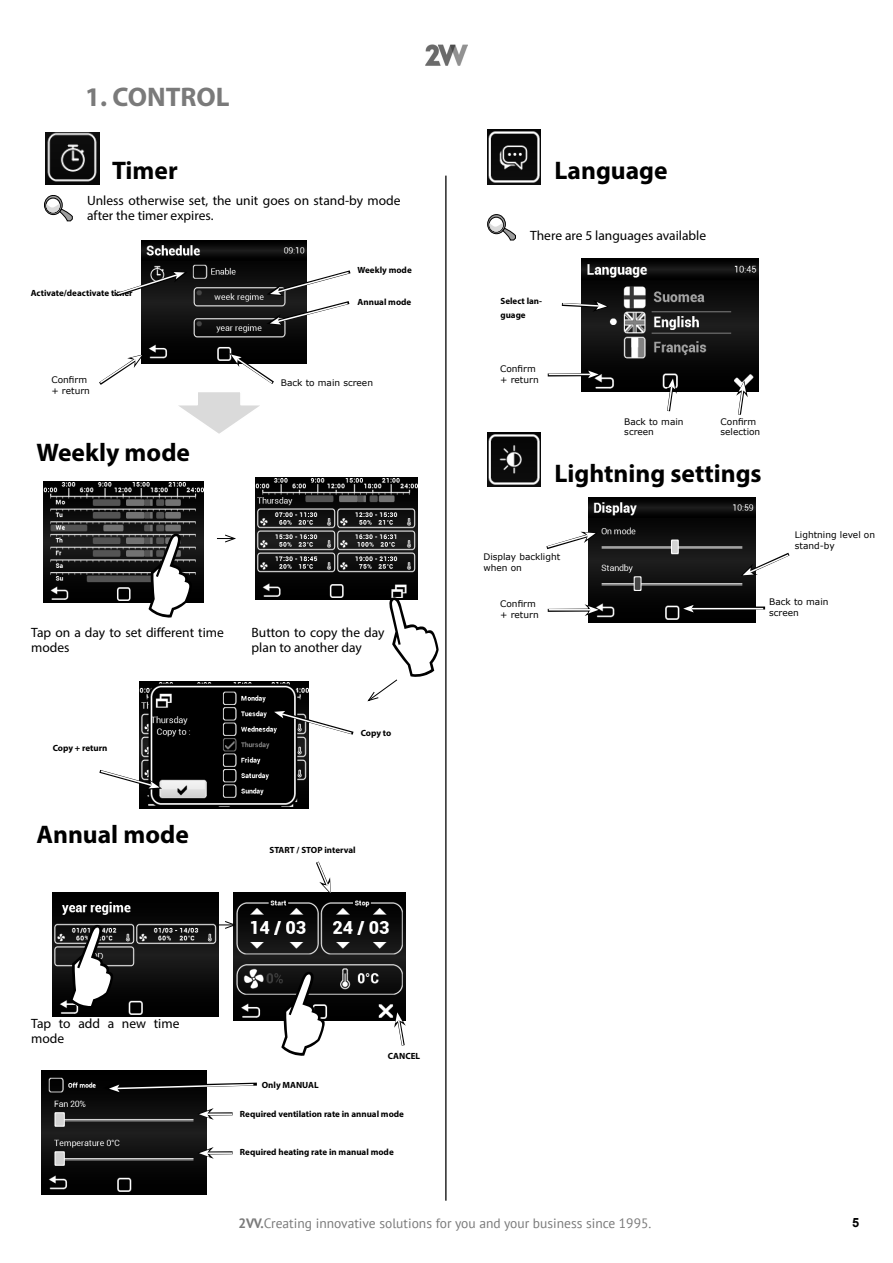
<style>
.page{position:relative;width:893px;height:1263px;background:#fff}
.page>*{position:absolute;margin:0;border:0;box-sizing:border-box;transform-origin:0 0}
.t1{font:700 27px "Myriad Pro";color:#7a7a7a}
.t2{font:700 25.5px "Myriad Pro";color:#000}
.t3{font:13.5px/15px "Myriad Pro";color:#000}
.t4{font:13.5px "PT Sans";color:#7a7a7a}
.t5{font:700 12.75px "Arial";color:#000}
.t6{font:700 9px/13.5px "Myriad Pro";color:#000}
.t7{font:9px/10.8px "Verdana";color:#000}
.s1{font-weight:700}
</style>
<div class="page">
<img style="left:425px;top:45px;width:43px;height:21px">
<img style="left:589px;top:497px;width:166px;height:126px">
<img style="left:581px;top:259px;width:178px;height:132px">
<img style="left:41px;top:1070px;width:166px;height:124px">
<img style="left:233px;top:892px;width:173px;height:128px">
<img style="left:53px;top:892px;width:165px;height:124px">
<img style="left:140px;top:682px;width:168px;height:126px">
<img style="left:43px;top:481px;width:161px;height:121px">
<img style="left:255px;top:477px;width:163px;height:122px">
<img style="left:142px;top:240px;width:164px;height:124px">
<img style="left:46px;top:132px;width:54px;height:52px">
<hr style="left:445px;top:176px;width:1px;height:1025px;background:#000">
<svg style="left:115px;top:271px;width:73px;height:28px"></svg>
<svg style="left:267px;top:268px;width:84px;height:58px"></svg>
<svg style="left:99px;top:354px;width:45px;height:31px"></svg>
<hr style="left:548px;top:373px;width:42px;height:3px;background:#000">
<hr style="left:549px;top:374px;width:41px;height:1px;background:#fff">
<svg style="left:585px;top:369px;width:16px;height:12px"></svg>
<svg style="left:561px;top:300px;width:48px;height:12px"></svg>
<svg style="left:665px;top:377px;width:12px;height:35px"></svg>
<svg style="left:736px;top:381px;width:12px;height:34px"></svg>
<svg style="left:170px;top:353px;width:107px;height:81px"></svg>
<svg style="left:149px;top:533px;width:43px;height:85px"></svg>
<svg style="left:217px;top:534px;width:19px;height:9px"></svg>
<svg style="left:366px;top:597px;width:73px;height:105px"></svg>
<svg style="left:271px;top:709px;width:83px;height:28px"></svg>
<svg style="left:99px;top:768px;width:63px;height:22px"></svg>
<svg style="left:70px;top:924px;width:43px;height:85px"></svg>
<svg style="left:217px;top:920px;width:20px;height:9px"></svg>
<svg style="left:313px;top:861px;width:18px;height:33px"></svg>
<svg style="left:394px;top:1011px;width:12px;height:35px"></svg>
<svg style="left:281px;top:971px;width:44px;height:85px"></svg>
<hr style="left:208px;top:1112px;width:25px;height:3px;background:#000">
<hr style="left:207px;top:1113px;width:25px;height:2px;background:#fff">
<svg style="left:198px;top:1108px;width:16px;height:12px"></svg>
<hr style="left:208px;top:1151px;width:25px;height:3px;background:#000">
<hr style="left:207px;top:1152px;width:25px;height:2px;background:#fff">
<svg style="left:198px;top:1147px;width:16px;height:12px"></svg>
<svg style="left:44px;top:195px;width:18px;height:20px"></svg>
<div style="left:44px;top:195px;width:19px;height:20px;border:1px solid #000;border-radius:50%"></div>
<div style="left:46px;top:198px;width:14px;height:15px;background:#fff;border-radius:50%"></div>
<div style="left:46px;top:198px;width:15px;height:15px;border:1px solid #000;border-radius:50%"></div>
<svg style="left:46px;top:202px;width:27px;height:19px"></svg>
<svg style="left:488px;top:215px;width:17px;height:19px"></svg>
<div style="left:487px;top:214px;width:19px;height:20px;border:1px solid #000;border-radius:50%"></div>
<svg style="left:489px;top:217px;width:14px;height:15px"></svg>
<div style="left:489px;top:217px;width:15px;height:15px;border:1px solid #000;border-radius:50%"></div>
<svg style="left:489px;top:221px;width:27px;height:19px"></svg>
<img style="left:487px;top:130px;width:54px;height:54px">
<img style="left:487px;top:432px;width:54px;height:55px">
<hr style="left:548px;top:609px;width:42px;height:3px;background:#000">
<hr style="left:549px;top:609px;width:41px;height:1px;background:#fff">
<svg style="left:585px;top:604px;width:16px;height:12px"></svg>
<svg style="left:546px;top:532px;width:52px;height:19px"></svg>
<svg style="left:741px;top:550px;width:49px;height:26px"></svg>
<svg style="left:696px;top:606px;width:69px;height:4px"></svg>
<hr style="left:691px;top:608px;width:72px;height:1px;background:#fff">
<svg style="left:680px;top:602px;width:16px;height:12px"></svg>
<svg style="left:103px;top:1081px;width:154px;height:12px"></svg>
<h1 class="t1" style="left:85px;top:79px;width:146px">1. CONTROL</h1>
<h2 class="t2" style="left:112px;top:154px;width:67px">Timer</h2>
<h2 class="t2" style="left:554px;top:154px;width:115px">Language</h2>
<p class="t3" style="left:87px;top:193px;width:315px">Unless otherwise set, the unit goes on stand-by mode after the timer expires.</p>
<p class="t6" style="left:31px;top:286px;width:103px">Activate/deactivate timer</p>
<p class="t7" style="left:51px;top:374px;width:40px">Confirm + return</p>
<h2 class="t2" style="left:37px;top:436px;width:155px">Weekly mode</h2>
<p class="t6" style="left:358px;top:263px;width:56px">Weekly mode</p>
<p class="t6" style="left:358px;top:295px;width:55px">Annual mode</p>
<p class="t7" style="left:281px;top:377px;width:94px">Back to main screen</p>
<p class="t3" style="left:31px;top:625px;width:194px">Tap on a day to set different time modes</p>
<p class="t3" style="left:252px;top:624px;width:135px">Button to copy the day plan to another day</p>
<p class="t6" style="left:53px;top:741px;width:56px">Copy + return</p>
<h2 class="t2" style="left:37px;top:817px;width:154px">Annual mode</h2>
<p class="t6" style="left:361px;top:726px;width:32px">Copy to</p>
<p class="t6" style="left:269px;top:843px;width:88px">START / STOP interval</p>
<p class="t3" style="left:530px;top:228px;width:177px">There are 5 languages available</p>
<p class="t6" style="left:500px;top:294px;width:43px">Select lan&shy;guage</p>
<p class="t7" style="left:500px;top:363px;width:40px">Confirm + return</p>
<p class="t7" style="left:624px;top:416px;width:61px">Back to main screen</p>
<p class="t7" style="left:721px;top:416px;width:41px">Сonfirm selection</p>
<h2 class="t2" style="left:554px;top:457px;width:209px">Lightning settings</h2>
<p class="t7" style="left:483px;top:552px;width:78px">Display backlight when on</p>
<p class="t7" style="left:500px;top:598px;width:40px">Confirm + return</p>
<p class="t7" style="left:795px;top:529px;width:82px">Lightning level on stand-by</p>
<p class="t7" style="left:769px;top:596px;width:61px">Back to main screen</p>
<p class="t3" style="left:31px;top:1015px;width:150px">Tap to add a new time mode</p>
<p class="t6" style="left:262px;top:1078px;width:58px">Only MANUAL</p>
<p class="t6" style="left:388px;top:1049px;width:34px">CANCEL</p>
<p class="t6" style="left:240px;top:1107px;width:166px">Required ventilation rate in annual mode</p>
<p class="t6" style="left:240px;top:1145px;width:155px">Required heating rate in manual mode</p>
<p class="t4" style="left:238px;top:1215px;width:414px"><span class="s1">2VV.</span>Creating innovative solutions for you and your business since 1995.</p>
<p class="t5" style="left:852px;top:1214px;width:9px">5</p>
</div>
